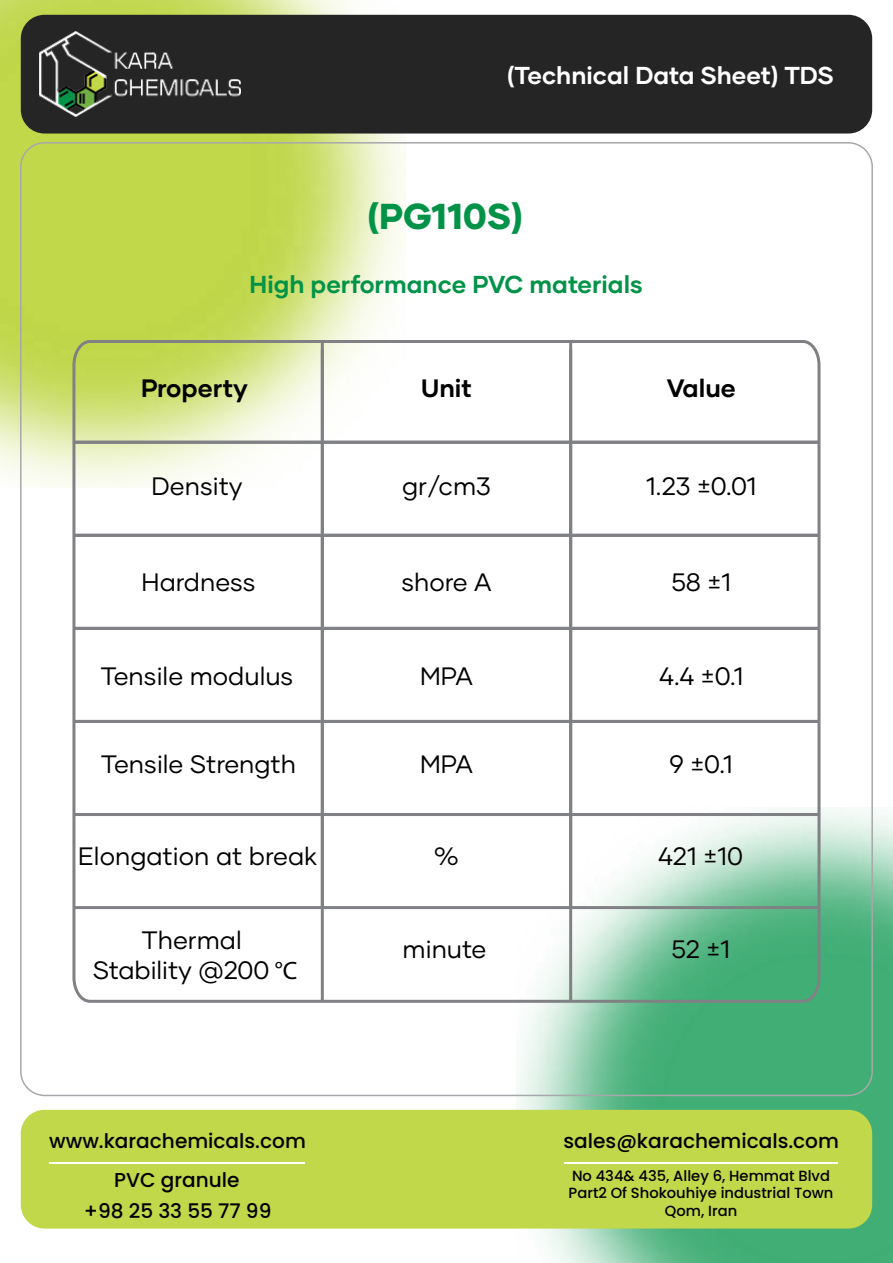
<style>
.page{position:relative;width:893px;height:1263px;background:#fff}
.page>*{position:absolute;margin:0;border:0;box-sizing:border-box;transform-origin:0 0}
.t1{font:800 36px "Gilmer";color:#009348}
.t2{font:25.2px/30.2px "Gilmer";color:#000;text-align:center}
.t3{font:700 25.2px "Gilmer";color:#000}
.t4{font:700 24.45px "Gilmer";color:#009348}
.t5{font:700 24.45px "Gilmer";color:#fff}
.t6{font:500 20.1px "Poppins";color:#000}
.t7{font:500 14.7px/17.7px "Poppins";color:#000;text-align:center}
.s1{font-family:"Myriad Pro"}
</style>
<div class="page">
<img style="left:517px;top:807px;width:376px;height:456px">
<img style="left:0;top:0;width:406px;height:487px">
<div style="left:21px;top:15px;width:851px;height:119px;background:#252525;border-radius:24px"></div>
<img style="left:39px;top:32px;width:202px;height:84px">
<div style="left:21px;top:1110px;width:851px;height:118px;background:#c0d849;border-radius:24px"></div>
<svg style="left:71px;top:338px;width:751px;height:666px"></svg>
<hr style="left:74px;top:813px;width:745px;height:3px;background:#808184">
<hr style="left:74px;top:906px;width:745px;height:3px;background:#808184">
<hr style="left:74px;top:720px;width:745px;height:3px;background:#808184">
<hr style="left:74px;top:627px;width:745px;height:3px;background:#808184">
<hr style="left:74px;top:534px;width:745px;height:3px;background:#808184">
<hr style="left:74px;top:441px;width:745px;height:3px;background:#808184">
<hr style="left:569px;top:341px;width:3px;height:660px;background:#808184">
<hr style="left:321px;top:341px;width:3px;height:660px;background:#808184">
<hr style="left:49px;top:1162px;width:255px;height:2px;background:#fff">
<hr style="left:564px;top:1162px;width:274px;height:2px;background:#fff">
<p class="t5" style="left:507px;top:60px;width:328px">(Technical Data Sheet) TDS</p>
<h1 class="t1" style="left:368px;top:194px;width:157px">(PG110S)</h1>
<p class="t4" style="left:250px;top:269px;width:395px">High performance PVC materials</p>
<p class="t3" style="left:141px;top:373px;width:108px">Property</p>
<p class="t3" style="left:421px;top:372px;width:52px">Unit</p>
<p class="t3" style="left:667px;top:372px;width:71px">Value</p>
<p class="t2" style="left:152px;top:471px;width:92px">Density</p>
<p class="t2" style="left:402px;top:471px;width:90px">gr/cm3</p>
<p class="t2" style="left:646px;top:471px;width:112px">1.23 ±0.01</p>
<p class="t2" style="left:142px;top:567px;width:115px">Hardness</p>
<p class="t2" style="left:401px;top:567px;width:92px">shore A</p>
<p class="t2" style="left:671px;top:567px;width:61px">58 ±1</p>
<p class="t2" style="left:101px;top:660px;width:194px">Tensile modulus</p>
<p class="t2" style="left:420px;top:660px;width:54px">MPA</p>
<p class="t2" style="left:659px;top:660px;width:86px">4.4 ±0.1</p>
<p class="t2" style="left:101px;top:749px;width:196px">Tensile Strength</p>
<p class="t2" style="left:420px;top:749px;width:54px">MPA</p>
<p class="t2" style="left:670px;top:749px;width:65px">9 ±0.1</p>
<p class="t2" style="left:78px;top:841px;width:241px">Elongation at break</p>
<p class="t2" style="left:434px;top:841px;width:27px">%</p>
<p class="t2" style="left:658px;top:841px;width:87px">421 ±10</p>
<p class="t2" style="left:93px;top:924px;width:206px">Thermal<br>Stability @200 <span class="s1">°C</span></p>
<p class="t2" style="left:403px;top:933px;width:85px">minute</p>
<p class="t2" style="left:671px;top:933px;width:60px">52 ±1</p>
<p class="t6" style="left:49px;top:1129px;width:258px">www.karachemicals.com</p>
<p class="t6" style="left:114px;top:1168px;width:127px">PVC granule</p>
<p class="t6" style="left:84px;top:1199px;width:189px">+98 25 33 55 77 99</p>
<p class="t6" style="left:564px;top:1129px;width:277px">sales@karachemicals.com</p>
<p class="t7" style="left:569px;top:1167px;width:266px">No 434&amp; 435, Alley 6, Hemmat Blvd<br>Part2 Of Shokouhiye industrial Town<br>Qom, Iran</p>
</div>
